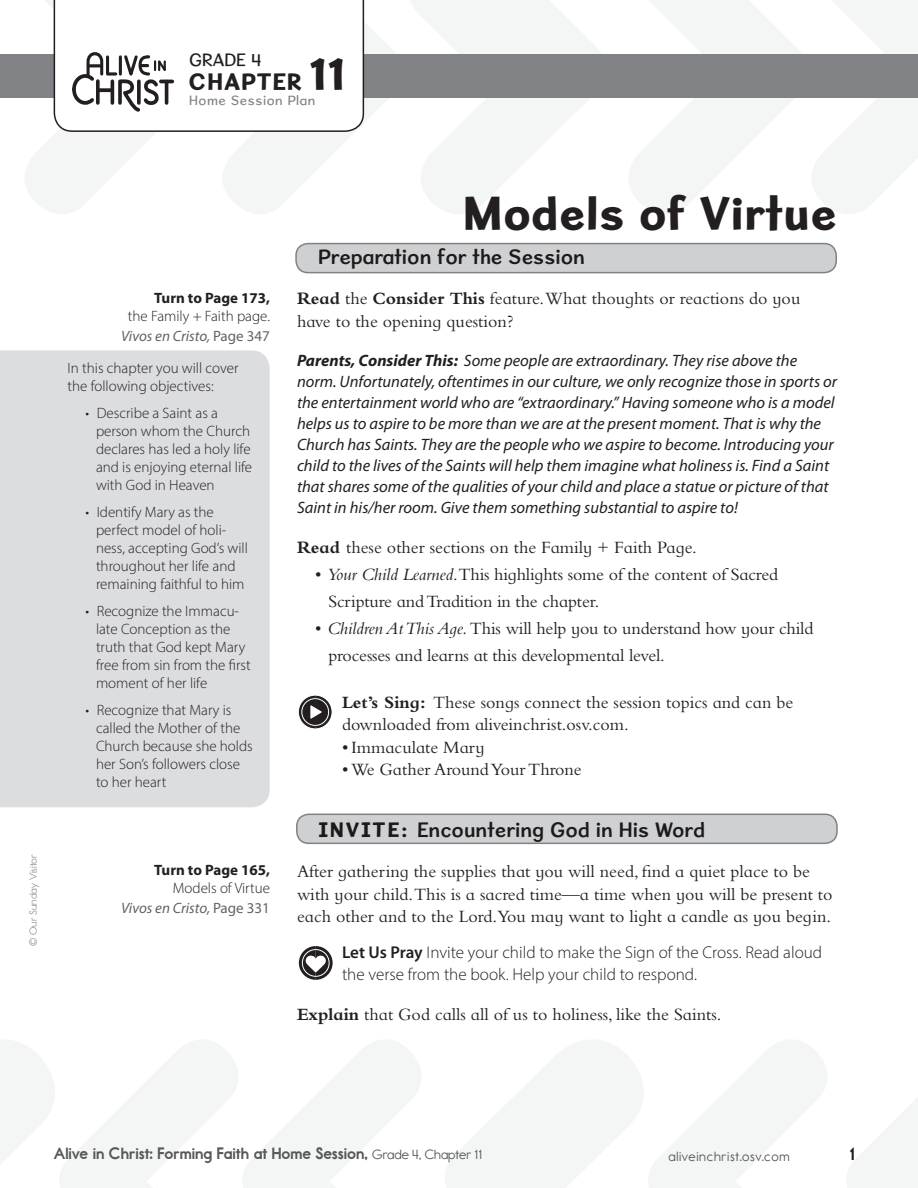
<style>
.page{position:relative;width:918px;height:1188px;background:#fff}
.page>*{position:absolute;margin:0;border:0;box-sizing:border-box;transform-origin:0 0}
.A-head{font:48px "Sweater School Xb";color:#231f20}
.Chapter_Title{font:24px "Sweater School Xb";letter-spacing:.03em;color:#231f20}
.Head_Bar_Runin{font:21px "Sweater School Sb";color:#231f20}
.Head_Bar_Opener{font:21px "Sweater School Sb";color:#231f20}
.Basel_Text_After_Bar{font:18px/22.5px "Bembo Infant MT Std";color:#231f20}
.Bullet_List{font:18px/27px "Bembo Infant MT Std";letter-spacing:-.01em;color:#231f20}
.Feature_Text_Runin{font:18px/22.5px "Bembo Infant MT Std";color:#231f20}
.Feature_Bullet_List{font:18px "Bembo Infant MT Std";color:#231f20}
.Chapter_Grade{font:18px "Sweater School Rg";color:#231f20}
.Folio{font:18px "Report School Hv";color:#231f20}
.Pray_Feature{font:300 17.1px/21.3px "Myriad Pro";color:#231f20}
.Consider_this_Text{font:italic 16.5px/21px "Myriad Pro";color:#231f20}
.Folio_Left{font:16.5px "Report School Hv";color:#57585a}
.Chapter_Box_BL{font:300 15px/18px "Myriad Pro";color:#231f20}
.Chapter_BoxText{font:300 15px/18px "Myriad Pro";color:#231f20}
.t1{font:italic 15px "Myriad Pro";color:#636366}
.SideBar_Reg{font:300 15px "Myriad Pro";color:#231f20}
.Sidebar_Bold{font:700 15px "Myriad Pro";color:#231f20}
.Folio_Web{font:13.5px "Report School Rg";letter-spacing:.05em;color:#57585a}
.Home_Session{font:13.5px "Sweater School Rg";letter-spacing:.04em;color:#808285}
.Copyright{font:10.5px "Report School Rg";color:#97999c}
.s1{font-size:48px}
.s2{font-style:normal}
.s3{font-weight:700}
.s4{font-style:italic}
.s5{font-family:"Sweater School Xb"}
.s6{font-weight:600}
.s7{font-family:"Report School Rg";font-size:13.5px}
</style>
<div class="page">
<svg style="left:445px;top:1040px;width:473px;height:148px"></svg>
<svg style="left:0;top:1040px;width:421px;height:148px"></svg>
<svg style="left:629px;top:0;width:289px;height:214px"></svg>
<div style="left:0;top:350px;width:270px;height:457px;background:#dcdddf"></div>
<div style="left:0;top:54px;width:918px;height:44px;background:#808285"></div>
<svg style="left:25px;top:0;width:576px;height:214px"></svg>
<svg style="left:298px;top:695px;width:34px;height:34px"></svg>
<svg style="left:299px;top:946px;width:34px;height:34px"></svg>
<div style="left:297px;top:814px;width:540px;height:29px;background:#cfd0d2;border-radius:12px"></div>
<div style="left:296px;top:814px;width:542px;height:30px;border:2px solid #808285;border-radius:12px"></div>
<div style="left:296px;top:244px;width:540px;height:29px;background:#cfd0d2;border-radius:12px"></div>
<div style="left:296px;top:243px;width:541px;height:30px;border:2px solid #808285;border-radius:12px"></div>
<p class="Chapter_Grade" style="left:189px;top:49px;width:73px">GRADE 4</p>
<p class="Chapter_Title" style="left:189px;top:66px;width:158px">CHAPTER <span class="s1">11</span></p>
<p class="Home_Session" style="left:189px;top:92px;width:128px">Home Session Plan</p>
<p class="Copyright" style="left:27px;top:946px;width:93px;rotate:-90deg">© Our Sunday Visitor</p>
<p class="Sidebar_Bold" style="left:154px;top:289px;width:117px">Turn to Page 173,</p>
<p class="SideBar_Reg" style="left:128px;top:307px;width:144px">the Family + Faith page.</p>
<p class="t1" style="left:121px;top:327px;width:150px">Vivos en Cristo, <span class="s2">Page 347</span></p>
<p class="Chapter_BoxText" style="left:68px;top:359px;width:173px">In this chapter you will cover the following objectives:</p>
<p class="Chapter_Box_BL" style="left:96px;top:404px;width:158px;text-indent:-10px">• Describe a Saint as a person whom the Church declares has led a holy life and is enjoying eternal life with God in Heaven</p>
<p class="Chapter_Box_BL" style="left:96px;top:503px;width:153px;text-indent:-10px">• Identify Mary as the perfect model of holi&shy;ness, accepting God’s will throughout her life and remaining faithful to him</p>
<p class="Chapter_Box_BL" style="left:96px;top:602px;width:156px;text-indent:-10px">• Recognize the Immacu&shy;late Conception as the truth that God kept Mary free from sin from the first moment of her life</p>
<p class="Chapter_Box_BL" style="left:96px;top:701px;width:158px;text-indent:-10px">• Recognize that Mary is called the Mother of the<br>Church because she holds her Son’s followers close to her heart</p>
<p class="Sidebar_Bold" style="left:154px;top:860px;width:117px">Turn to Page 165,</p>
<p class="SideBar_Reg" style="left:173px;top:879px;width:99px">Models of Virtue</p>
<p class="t1" style="left:121px;top:898px;width:150px">Vivos en Cristo, <span class="s2">Page 331</span></p>
<p class="A-head" style="left:463px;top:183px;width:375px">Models of Virtue</p>
<p class="Head_Bar_Opener" style="left:318px;top:244px;width:269px">Preparation for the Session</p>
<p class="Basel_Text_After_Bar" style="left:297px;top:287px;width:505px"><span class="s3">Read</span> the <span class="s3">Consider This</span> feature.What thoughts or reactions do you have to the opening question?</p>
<p class="Consider_this_Text" style="left:297px;top:350px;width:542px"><span class="s3">Parents, Consider This:</span> Some people are extraordinary. They rise above the norm. Unfortunately, oftentimes in our culture, we only recognize those in sports or the entertainment world who are “extraordinary.” Having someone who is a model helps us to aspire to be more than we are at the present moment. That is why the Church has Saints. They are the people who we aspire to become. Introducing your child to the lives of the Saints will help them imagine what holiness is. Find a Saint that shares some of the qualities of your child and place a statue or picture of that Saint in his/her room. Give them something substantial to aspire to!</p>
<p class="Basel_Text_After_Bar" style="left:297px;top:536px;width:401px"><span class="s3">Read</span> these other sections on the Family + Faith Page.</p>
<p class="Bullet_List" style="left:328px;top:561px;width:451px;text-indent:-14px">• <span class="s4">Your Child Learned</span>.This highlights some of the content of Sacred<br>Scripture and Tradition in the chapter.</p>
<p class="Bullet_List" style="left:328px;top:615px;width:486px;text-indent:-14px">• <span class="s4">Children At This Age.</span> This will help you to understand how your child processes and learns at this developmental level.</p>
<p class="Feature_Text_Runin" style="left:342px;top:691px;width:453px"><span class="s3">Let’s Sing:</span> These songs connect the session topics and can be downloaded from aliveinchrist.osv.com.</p>
<p class="Feature_Bullet_List" style="left:342px;top:737px;width:144px">• Immaculate Mary</p>
<p class="Feature_Bullet_List" style="left:342px;top:759px;width:241px">• We Gather AroundYourThrone</p>
<p class="Head_Bar_Runin" style="left:319px;top:816px;width:388px"><span class="s5">INVITE:</span> Encountering God in His Word</p>
<p class="Basel_Text_After_Bar" style="left:297px;top:860px;width:537px">After gathering the supplies that you will need, find a quiet place to be with your child.This is a sacred time—a time when you will be present to each other and to the Lord.You may want to light a candle as you begin.</p>
<p class="Pray_Feature" style="left:342px;top:942px;width:482px"><span class="s6">Let Us Pray</span> Invite your child to make the Sign of the Cross. Read aloud the verse from the book. Help your child to respond.</p>
<p class="Basel_Text_After_Bar" style="left:297px;top:1003px;width:426px"><span class="s3">Explain</span> that God calls all of us to holiness, like the Saints.</p>
<p class="Folio_Left" style="left:54px;top:1143px;width:430px">Alive in Christ: Forming Faith at Home Session, <span class="s7">Grade 4, Chapter 11</span></p>
<p class="Folio_Web" style="left:669px;top:1149px;width:123px">aliveinchrist.osv.com</p>
<p class="Folio" style="left:850px;top:1143px;width:6px">1</p>
</div>
